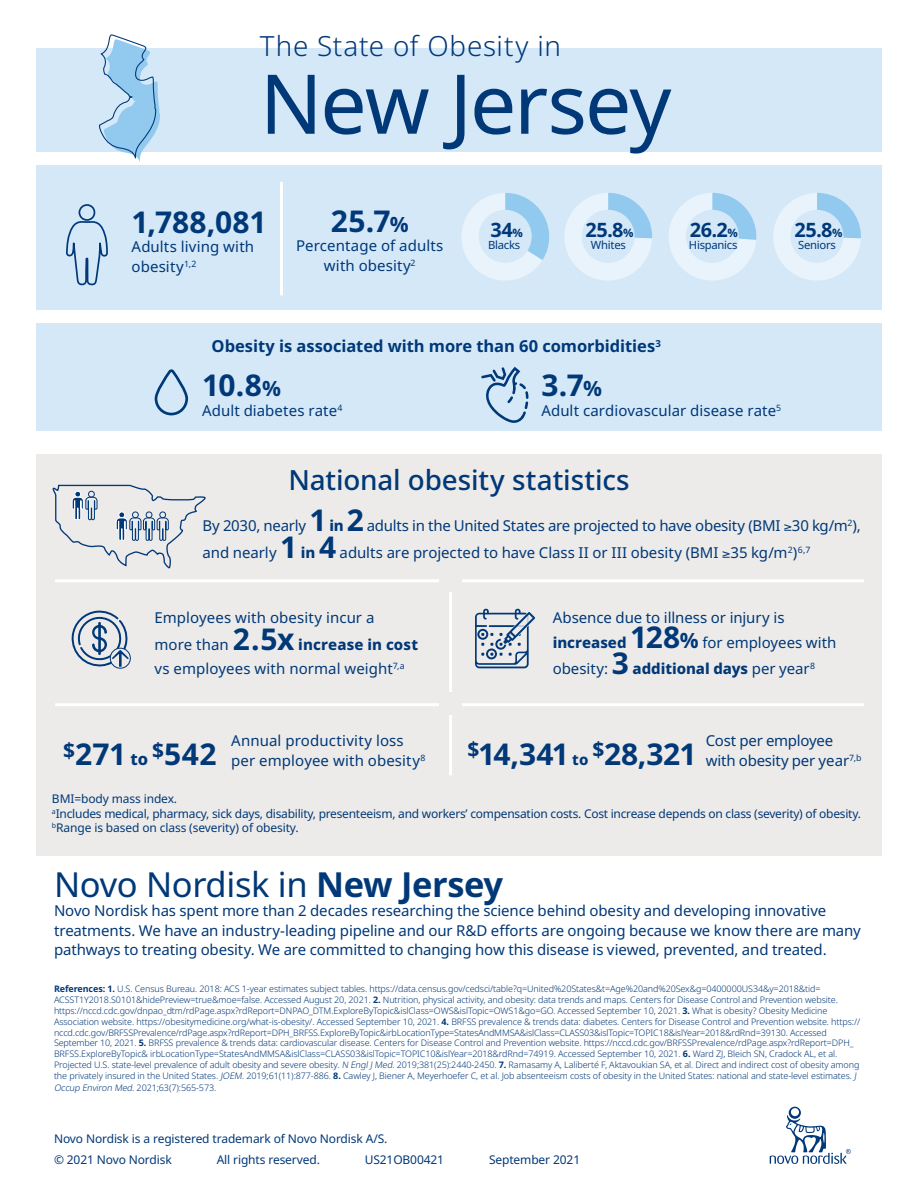
<style>
.page{position:relative;width:918px;height:1188px;background:#fff}
.page>*{position:absolute;margin:0;border:0;box-sizing:border-box;transform-origin:0 0}
.t1{font:82.5px "Apis";letter-spacing:-.025em;color:#003878}
.t2{font:34.5px "Apis";letter-spacing:-.01em;color:#003878}
.t3{font:700 30px "Apis";letter-spacing:-.005em;color:#003878}
.t4{font:700 30px "Apis";letter-spacing:-.025em;color:#003878}
.t5{font:500 27.75px "Apis";letter-spacing:-.005em;color:#003878}
.t6{font:300 27.75px "Apis";letter-spacing:.025em;color:#003878}
.t7{font:700 19.8px "Apis";letter-spacing:-.025em;color:#003878}
.t8{font:700 16.5px "Apis";letter-spacing:-.005em;color:#003878}
.t9{font:15px/19.5px "Apis";letter-spacing:-.005em;color:#003878}
.t10{font:12px/14.4px "Apis";letter-spacing:-.02em;color:#003878}
.t11{font:11.25px "Apis";letter-spacing:-.025em;color:#003878}
.t12{font:300 9px/10.8px "Apis";letter-spacing:-.01em;color:#003878}
.s1{font-size:21px}
.s2{font-size:11.55px}
.s3{font-weight:700;font-size:30px}
.s4{font-weight:800}
.s5{font-weight:700;font-size:21px}
.s6{font-weight:800;font-size:16.5px}
.s7{font-weight:800;font-size:15px}
.s8{font-weight:700}
.s9{font-style:italic}
</style>
<div class="page">
<div style="left:36px;top:49px;width:846px;height:103px;background:#d4e8f8"></div>
<div style="left:36px;top:455px;width:846px;height:401px;background:#edebe9"></div>
<svg style="left:770px;top:1107px;width:81px;height:57px"></svg>
<div style="left:110px;top:648px;width:21px;height:21px;border:1px solid #003878;border-radius:50%"></div>
<svg style="left:72px;top:611px;width:57px;height:56px"></svg>
<svg style="left:475px;top:609px;width:60px;height:59px"></svg>
<svg style="left:52px;top:484px;width:154px;height:85px"></svg>
<hr style="left:449px;top:577px;width:3px;height:198px;background:#fff">
<hr style="left:55px;top:703px;width:809px;height:3px;background:#fff">
<hr style="left:55px;top:579px;width:809px;height:3px;background:#fff">
<div style="left:439px;top:692px;width:22px;height:23px;background:#edebe9"></div>
<div style="left:439px;top:569px;width:22px;height:23px;background:#edebe9"></div>
<div style="left:36px;top:323px;width:846px;height:108px;background:#d4e8f8"></div>
<div style="left:36px;top:165px;width:846px;height:145px;background:#d4e8f8"></div>
<hr style="left:280px;top:182px;width:3px;height:113px;background:#fff">
<svg style="left:66px;top:220px;width:42px;height:66px"></svg>
<div style="left:78px;top:204px;width:17px;height:17px;border:2px solid #003878;border-radius:50%"></div>
<svg style="left:461px;top:193px;width:88px;height:88px"></svg>
<svg style="left:564px;top:193px;width:88px;height:88px"></svg>
<svg style="left:669px;top:193px;width:87px;height:88px"></svg>
<svg style="left:773px;top:193px;width:88px;height:88px"></svg>
<svg style="left:98px;top:34px;width:62px;height:128px"></svg>
<svg style="left:154px;top:369px;width:35px;height:47px"></svg>
<svg style="left:481px;top:367px;width:47px;height:56px"></svg>
<h3 class="t6" style="left:260px;top:26px;width:303px">The State of Obesity in</h3>
<h1 class="t1" style="left:260px;top:46px;width:413px">New Jersey</h1>
<h3 class="t3" style="left:132px;top:201px;width:136px">1,788,081</h3>
<h3 class="t9" style="left:132px;top:238px;width:124px">Adults living with obesity<sup>1,2</sup></h3>
<h3 class="t3" style="left:331px;top:200px;width:80px">25.7<span class="s1">%</span></h3>
<h3 class="t9" style="left:296px;top:236px;width:149px;text-align:center">Percentage of adults with obesity<sup>2</sup></h3>
<h3 class="t7" style="left:491px;top:216px;width:34px">34<span class="s2">%</span></h3>
<p class="t11" style="left:488px;top:236px;width:34px">Blacks</p>
<h3 class="t7" style="left:586px;top:216px;width:49px">25.8<span class="s2">%</span></h3>
<p class="t11" style="left:591px;top:236px;width:36px">Whites</p>
<h3 class="t7" style="left:690px;top:216px;width:49px">26.2<span class="s2">%</span></h3>
<p class="t11" style="left:689px;top:236px;width:50px">Hispanics</p>
<h3 class="t7" style="left:795px;top:216px;width:49px">25.8<span class="s2">%</span></h3>
<p class="t11" style="left:798px;top:236px;width:39px">Seniors</p>
<h3 class="t8" style="left:212px;top:335px;width:451px">Obesity is associated with more than 60 comorbidities<sup>3</sup></h3>
<h3 class="t3" style="left:202px;top:364px;width:80px">10.8<span class="s1">%</span></h3>
<h3 class="t9" style="left:202px;top:401px;width:142px">Adult diabetes rate<sup>4</sup></h3>
<h3 class="t3" style="left:541px;top:364px;width:62px">3.7<span class="s1">%</span></h3>
<h3 class="t9" style="left:541px;top:401px;width:241px">Adult cardiovascular disease rate<sup>5</sup></h3>
<h3 class="t5" style="left:288px;top:460px;width:343px">National obesity statistics</h3>
<h3 class="t9" style="left:202px;top:512px;width:660px;line-height:27px">By 2030, nearly <span class="s3">1</span> <span class="s4">in</span> <span class="s3">2</span> adults in the United States are projected to have obesity (BMI ≥30 kg/m<sup>2</sup>), and nearly <span class="s3">1</span> <span class="s4">in</span> <span class="s3">4</span> adults are projected to have Class II or III obesity (BMI ≥35 kg/m<sup>2</sup>)<sup>6,7</sup></h3>
<h3 class="t9" style="left:154px;top:604px;width:265px;line-height:27px">Employees with obesity incur a<br>more than <span class="s3">2.5x</span> <span class="s4">increase in cost</span></h3>
<h3 class="t9" style="left:154px;top:659px;width:252px">vs employees with normal weight<sup>7,a</sup></h3>
<h3 class="t9" style="left:553px;top:605px;width:285px;line-height:25.5px">Absence due to illness or injury is <span class="s4">increased</span> <span class="s3">128</span><span class="s5">%</span> for employees with obesity: <span class="s3">3</span> <span class="s4">additional days</span> per year<sup>8</sup></h3>
<h3 class="t9" style="left:231px;top:731px;width:196px">Annual productivity loss per employee with obesity<sup>8</sup></h3>
<h3 class="t9" style="left:706px;top:731px;width:157px">Cost per employee with obesity per year<sup>7,b</sup></h3>
<h3 class="t3" style="left:63px;top:733px;width:155px"><sup>$</sup>271 <span class="s6">to</span> <sup>$</sup>542</h3>
<h3 class="t4" style="left:468px;top:733px;width:231px"><sup>$</sup>14,341 <span class="s7">to</span> <sup>$</sup>28,321</h3>
<h3 class="t10" style="left:52px;top:792px;width:810px">BMI=body mass index.<br><sup>a</sup>Includes medical, pharmacy, sick days, disability, presenteeism, and workers’ compensation costs. Cost increase depends on class (severity) of obesity. <sup>b</sup>Range is based on class (severity) of obesity.</h3>
<h2 class="t2" style="left:54px;top:860px;width:451px">Novo Nordisk in <span class="s8">New Jersey</span></h2>
<p class="t9" style="left:54px;top:901px;width:808px">Novo Nordisk has spent more than 2 decades researching the science behind obesity and developing innovative treatments. We have an industry-leading pipeline and our R&amp;D efforts are ongoing because we know there are many pathways to treating obesity. We are committed to changing how this disease is viewed, prevented, and treated.</p>
<p class="t12" style="left:54px;top:984px;width:808px"><span class="s8">References: 1.</span> U.S. Census Bureau. 2018: ACS 1-year estimates subject tables. https://data.census.gov/cedsci/table?q=United%20States&amp;t=Age%20and%20Sex&amp;g=0400000US34&amp;y=2018&amp;tid= ACSST1Y2018.S0101&amp;hidePreview=true&amp;moe=false. Accessed August 20, 2021. <span class="s8">2.</span> Nutrition, physical activity, and obesity: data trends and maps. Centers for Disease Control and Prevention website. https://nccd.cdc.gov/dnpao_dtm/rdPage.aspx?rdReport=DNPAO_DTM.ExploreByTopic&amp;islClass=OWS&amp;islTopic=OWS1&amp;go=GO. Accessed September 10, 2021. <span class="s8">3.</span> What is obesity? Obesity Medicine Association website. https://obesitymedicine.org/what-is-obesity/. Accessed September 10, 2021. <span class="s8">4.</span> BRFSS prevalence &amp; trends data: diabetes. Centers for Disease Control and Prevention website. https:// nccd.cdc.gov/BRFSSPrevalence/rdPage.aspx?rdReport=DPH_BRFSS.ExploreByTopic&amp;irbLocationType=StatesAndMMSA&amp;islClass=CLASS03&amp;islTopic=TOPIC18&amp;islYear=2018&amp;rdRnd=39130. Accessed September 10, 2021. <span class="s8">5.</span> BRFSS prevalence &amp; trends data: cardiovascular disease. Centers for Disease Control and Prevention website. https://nccd.cdc.gov/BRFSSPrevalence/rdPage.aspx?rdReport=DPH_ BRFSS.ExploreByTopic&amp; irbLocationType=StatesAndMMSA&amp;islClass=CLASS03&amp;islTopic=TOPIC10&amp;islYear=2018&amp;rdRnd=74919. Accessed September 10, 2021. <span class="s8">6.</span> Ward ZJ, Bleich SN, Cradock AL, et al.<br>Projected U.S. state-level prevalence of adult obesity and severe obesity. <span class="s9">N EnglJ Med</span>. 2019;381(25):2440-2450. <span class="s8">7.</span> Ramasamy A, Laliberté F, Aktavoukian SA, et al. Direct and indirect cost of obesity among the privately insured in the United States. <span class="s9">JOEM</span>. 2019;61(11):877-886. <span class="s8">8.</span> Cawley J, Biener A, Meyerhoefer C, et al. Job absenteeism costs of obesity in the United States: national and state-level estimates. <span class="s9">J</span></p>
<p class="t12" style="left:54px;top:1082px;width:164px"><span class="s9">Occup Environ Med</span>. 2021;63(7):565-573.</p>
<h3 class="t10" style="left:54px;top:1128px;width:335px;line-height:21px">Novo Nordisk is a registered trademark of Novo Nordisk A/S. © 2021 Novo Nordisk</h3>
<h3 class="t10" style="left:217px;top:1153px;width:105px">All rights reserved.</h3>
<h3 class="t10" style="left:365px;top:1153px;width:81px">US21OB00421</h3>
<h3 class="t10" style="left:489px;top:1153px;width:93px">September 2021</h3>
</div>
